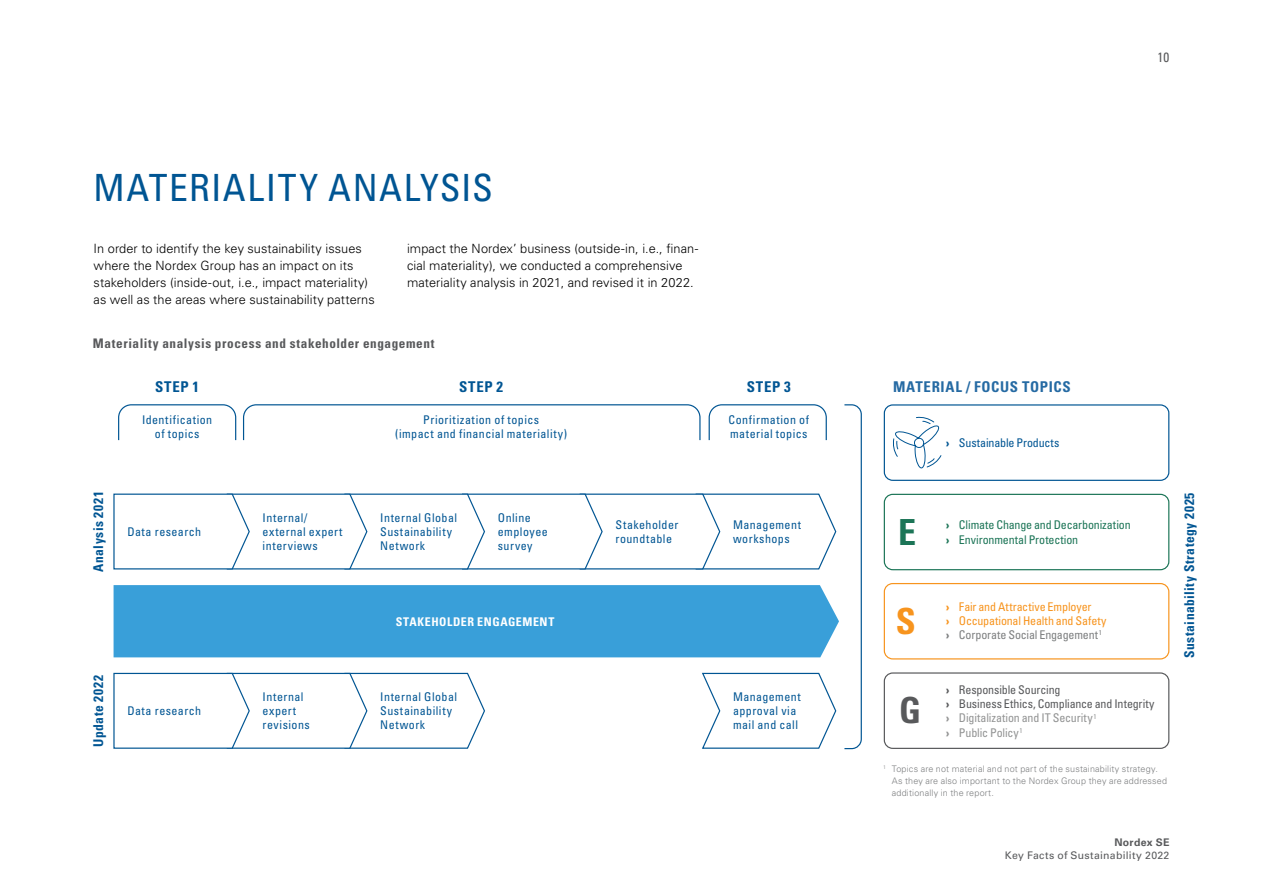
<style>
.page{position:relative;width:1263px;height:893px;background:#fff}
.page>*{position:absolute;margin:0;border:0;box-sizing:border-box;transform-origin:0 0}
.t1{font:condensed 37.5px "Univers LT Pro";letter-spacing:.04em;color:#005593}
.t2{font:700 condensed 36px "Univers LT Std";color:#58595b}
.t3{font:700 condensed 36px "Univers LT Std";color:#f7941e}
.t4{font:700 condensed 36px "Univers LT Std";color:#1c7557}
.t5{font:700 condensed 14.85px "Univers LT Std";letter-spacing:.045em;color:#256aa3}
.t6{font:700 condensed 14.85px "Univers LT Pro";letter-spacing:.05em;color:#005593}
.t7{font:700 condensed 13.5px "Univers LT Pro";letter-spacing:.04em;color:#005593}
.t8{font:condensed 13.5px "Univers LT Pro";color:#58595b}
.t9{font:700 condensed 13.2px "Univers LT Pro";letter-spacing:.045em;color:#58595b}
.t10{font:300 12.75px/17.2px "Univers LT Pro 45";letter-spacing:.005em;color:#000}
.t11{font:condensed 12px/14.2px "Univers LT Pro";letter-spacing:.04em;color:#005593}
.t12{font:condensed 12px/14.2px "Univers LT Std";letter-spacing:-.01em;color:#58595b}
.t13{font:condensed 12px/14.2px "Univers LT Std";letter-spacing:-.01em;color:#f7941e}
.t14{font:condensed 12px/14.2px "Univers LT Pro";letter-spacing:-.01em;color:#1c7557}
.t15{font:700 condensed 12px "Univers LT Pro";letter-spacing:.045em;color:#fff}
.t16{font:condensed 12px "Univers LT Pro";letter-spacing:-.01em;color:#005593}
.t17{font:10.5px "Univers LT Pro 55 Roman";letter-spacing:.025em;color:#58595b}
.t18{font:700 10.5px "Univers LT Pro 65";letter-spacing:.03em;color:#58595b}
.t19{font:300 9px/12px "Univers LT Pro 45";letter-spacing:.02em;color:#7d7f80}
.t20{font:condensed 6.9px "Univers LT Std";color:#7d7f80}
.s1{font-family:"Univers LT Pro 65";font-weight:700;font-stretch:normal}
.s2{font-family:"Univers LT Pro 65";font-weight:700;font-stretch:normal;color:#7d7f80}
.s3{color:#7d7f80}
.s4{font-family:"Univers LT Pro 65";font-weight:700;font-stretch:normal;color:#929393}
.s5{color:#929393}
</style>
<div class="page">
<svg style="left:702px;top:672px;width:135px;height:77px"></svg>
<svg style="left:113px;top:672px;width:372px;height:77px"></svg>
<div style="left:114px;top:585px;width:725px;height:72px;background:#399fd9"></div>
<svg style="left:708px;top:404px;width:119px;height:37px"></svg>
<svg style="left:118px;top:404px;width:583px;height:37px"></svg>
<svg style="left:844px;top:404px;width:18px;height:346px"></svg>
<div style="left:884px;top:672px;width:285px;height:77px;border:1px solid #58595b;border-radius:8px"></div>
<div style="left:884px;top:583px;width:285px;height:76px;border:1px solid #f7941e;border-radius:8px"></div>
<div style="left:884px;top:404px;width:285px;height:77px;border:1px solid #005593;border-radius:8px"></div>
<svg style="left:893px;top:417px;width:49px;height:51px"></svg>
<svg style="left:113px;top:493px;width:724px;height:77px"></svg>
<div style="left:884px;top:494px;width:285px;height:76px;border:1px solid #1c7557;border-radius:8px"></div>
<p class="t8" style="left:1158px;top:49px;width:13px">10</p>
<h1 class="t1" style="left:94px;top:164px;width:401px">MATERIALITY ANALYSIS</h1>
<p class="t10" style="left:94px;top:239px;width:283px">In order to identify the key sustainability issues where the Nordex Group has an impact on its stakeholders (inside-out, i.e., impact materiality) as well as the areas where sustainability patterns</p>
<p class="t10" style="left:407px;top:239px;width:293px">impact the Nordex’ business (outside-in, i.e., finan&shy;cial materiality), we conducted a comprehensive materiality analysis in 2021, and revised it in 2022.</p>
<p class="t9" style="left:93px;top:335px;width:343px">Materiality analysis process and stakeholder engagement</p>
<p class="t6" style="left:155px;top:378px;width:45px">STEP 1</p>
<p class="t11" style="left:142px;top:412px;width:72px;text-align:center">Identification of topics</p>
<p class="t6" style="left:459px;top:378px;width:45px">STEP 2</p>
<p class="t11" style="left:395px;top:412px;width:173px;text-align:center">Prioritization of topics<br>(impact and financial materiality)</p>
<p class="t6" style="left:747px;top:378px;width:45px">STEP 3</p>
<p class="t11" style="left:728px;top:412px;width:82px">Confirmation of material topics</p>
<p class="t5" style="left:893px;top:378px;width:179px">MATERIAL / FOCUS TOPICS</p>
<p class="t16" style="left:946px;top:435px;width:115px"><span class="s1">›</span> Sustainable Products</p>
<p class="t7" style="left:90px;top:572px;width:82px;rotate:-90deg">Analysis 2021</p>
<p class="t11" style="left:127px;top:524px;width:75px">Data research</p>
<p class="t7" style="left:90px;top:747px;width:73px;rotate:-90deg">Update 2022</p>
<p class="t11" style="left:127px;top:704px;width:75px">Data research</p>
<p class="t11" style="left:263px;top:510px;width:81px">Internal/ external expert interviews</p>
<p class="t11" style="left:380px;top:510px;width:78px">Internal Global<br>Sustainability<br>Network</p>
<p class="t11" style="left:498px;top:510px;width:51px">Online employee survey</p>
<p class="t11" style="left:615px;top:517px;width:64px">Stakeholder roundtable</p>
<p class="t11" style="left:733px;top:517px;width:69px">Management workshops</p>
<h2 class="t4" style="left:898px;top:510px;width:19px">E</h2>
<p class="t14" style="left:946px;top:518px;width:186px"><span class="s1">›</span> Climate Change and Decarbonization <span class="s1">›</span> Environmental Protection</p>
<p class="t15" style="left:396px;top:615px;width:160px">STAKEHOLDER ENGAGEMENT</p>
<p class="t11" style="left:263px;top:689px;width:49px">Internal expert revisions</p>
<p class="t11" style="left:380px;top:689px;width:78px">Internal Global<br>Sustainability<br>Network</p>
<p class="t11" style="left:733px;top:689px;width:69px">Management approval via mail and call</p>
<h2 class="t3" style="left:896px;top:599px;width:22px">S</h2>
<p class="t13" style="left:946px;top:599px;width:162px"><span class="s1">›</span> Fair and Attractive Employer<br><span class="s1">›</span> Occupational Health and Safety <span class="s2">›</span> <span class="s3">Corporate Social Engagement</span></p>
<p class="t20" style="left:1099px;top:628px;width:5px">1</p>
<h2 class="t2" style="left:899px;top:689px;width:23px">G</h2>
<p class="t12" style="left:946px;top:682px;width:210px"><span class="s1">›</span> Responsible Sourcing<br><span class="s1">›</span> Business Ethics, Compliance and Integrity <span class="s4">›</span> <span class="s5">Digitalization and IT Security</span><sup>1<br></sup><span class="s4">›</span> <span class="s5">Public Policy</span><sup>1</sup></p>
<p class="t19" style="left:892px;top:763px;width:277px;text-indent:-9px"><sup>1</sup> Topics are not material and not part of the sustainability strategy.<br>As they are also important to the Nordex Group they are addressed additionally in the report.</p>
<p class="t7" style="left:1181px;top:658px;width:167px;rotate:-90deg">Sustainability Strategy 2025</p>
<p class="t18" style="left:1114px;top:836px;width:57px">Nordex SE</p>
<p class="t17" style="left:1005px;top:849px;width:166px">Key Facts of Sustainability 2022</p>
</div>
